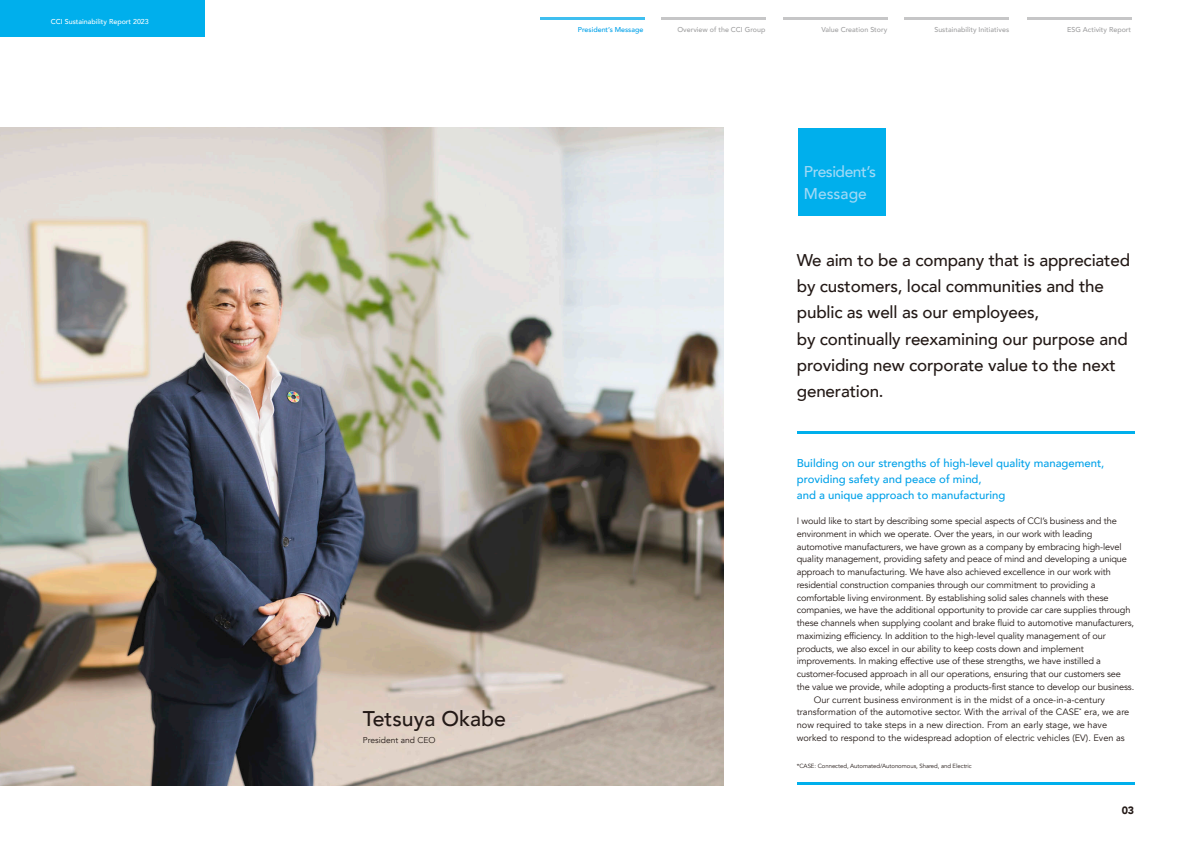
<style>
.page{position:relative;width:1191px;height:842px;background:#fff}
.page>*{position:absolute;margin:0;border:0;box-sizing:border-box;transform-origin:0 0}
.t1{font:500 21.3px "Avenir";color:#231916}
.t2{font:500 17px/26.2px "Avenir";letter-spacing:-.01em;color:#231916}
.t3{font:500 15.6px/22px "Avenir";letter-spacing:-.03em;color:#9fd9f6}
.t4{font:500 11.3px/15.6px "Avenir";color:#00a1e9}
.t5{font:900 10.6px "Avenir";color:#231916}
.t6{font:9.2px/12.8px "Avenir";letter-spacing:-.015em;color:#231916}
.t7{font:8.5px "Avenir";color:#231916}
.t8{font:500 7.1px "Avenir";color:#a0a0a1}
.t9{font:500 7.1px "Avenir";color:#fff}
.t10{font:500 7.1px "Avenir";color:#00a1e9}
.t11{font:6px "Avenir";letter-spacing:-.01em;color:#231916}
.t12{font:5.4px "Avenir";color:#231916}
</style>
<div class="page">
<img style="left:0;top:128px;width:723px;height:657px">
<hr style="left:797px;top:431px;width:337px;height:3px;background:#00afec">
<hr style="left:797px;top:782px;width:337px;height:3px;background:#00afec">
<div style="left:797px;top:128px;width:88px;height:87px;background:#00afec"></div>
<div style="left:0;top:0;width:205px;height:37px;background:#00afec"></div>
<hr style="left:540px;top:18px;width:105px;height:2px;background:#3fbff0">
<hr style="left:661px;top:18px;width:105px;height:2px;background:#c6c6c7">
<hr style="left:783px;top:18px;width:105px;height:2px;background:#c6c6c7">
<hr style="left:904px;top:18px;width:105px;height:2px;background:#c6c6c7">
<hr style="left:1026px;top:18px;width:105px;height:2px;background:#c6c6c7">
<p class="t9" style="left:51px;top:15px;width:99px">CCI Sustainability Report 2023</p>
<h1 class="t1" style="left:363px;top:700px;width:144px">Tetsuya Okabe</h1>
<p class="t7" style="left:363px;top:735px;width:74px">President and CEO</p>
<p class="t10" style="left:578px;top:23px;width:67px">President s’ Message</p>
<p class="t8" style="left:677px;top:23px;width:89px">Overview of the CCI Group</p>
<p class="t8" style="left:821px;top:23px;width:67px">Value Creation Story</p>
<p class="t8" style="left:934px;top:23px;width:76px">Sustainability Initiatives</p>
<p class="t8" style="left:1067px;top:23px;width:65px">ESG Activity Report</p>
<h3 class="t3" style="left:804px;top:159px;width:74px">President s’<br>Message</h3>
<h2 class="t2" style="left:797px;top:246px;width:335px">We aim to be a company that is appreciated by customers, local communities and the public as well as our employees,<br>by continually reexamining our purpose and providing new corporate value to the next generation.</h2>
<p class="t4" style="left:797px;top:455px;width:309px">Building on our strengths of high-level quality management, providing safety and peace of mind,<br>and a unique approach to manufacturing</p>
<p class="t6" style="left:797px;top:515px;width:321px">I would like to start by describing some special aspects of CCIs’ business and the</p>
<p class="t6" style="left:797px;top:527px;width:297px">environment in which we operate. Over the years in, our work with leading</p>
<p class="t6" style="left:797px;top:540px;width:326px">automotive manufacturers, we have grown as a company by embracing high-level</p>
<p class="t6" style="left:797px;top:553px;width:332px">quality management, providing safety and peace of mind and developing a unique</p>
<p class="t6" style="left:797px;top:566px;width:316px">approach to manufacturing. We have also achieved excellence in our work with</p>
<p class="t6" style="left:797px;top:578px;width:300px">residential construction companies through our commitment to providing a</p>
<p class="t6" style="left:797px;top:591px;width:313px">comfortable living environment. By establishing solid sales channels with these</p>
<p class="t6" style="left:797px;top:604px;width:335px">companies, we have the additional opportunity to provide car care supplies through</p>
<p class="t6" style="left:797px;top:617px;width:339px">these channels when supplying coolant and brake fluid to automotive manufacturers,</p>
<p class="t6" style="left:797px;top:629px;width:310px">maximizing efficiency In. addition to the high-level quality management of our</p>
<p class="t6" style="left:797px;top:642px;width:289px">products, we also excel in our ability to keep costs down and implement</p>
<p class="t6" style="left:797px;top:655px;width:306px">improvements In. making effective use of these strengths, we have instilled a</p>
<p class="t6" style="left:797px;top:668px;width:326px">customer-focused approach in all our operations, ensuring that our customers see</p>
<p class="t6" style="left:797px;top:680px;width:339px">the value we provide, while adopting a products-first stance to develop our business.</p>
<p class="t6" style="left:814px;top:693px;width:293px">Our current business environment is in the midst of a once i n- -a- century</p>
<p class="t12" style="left:1079px;top:707px;width:4px">*</p>
<p class="t6" style="left:797px;top:706px;width:284px">transformation of the automotive sector. With the arrival of the CASE</p>
<p class="t6" style="left:797px;top:706px;width:334px;text-indent:287px">era, we are now required to take steps in a new direction. From an early stage, we have worked to respond to the widespread adoption of electric vehicles (EV .) Even as</p>
<p class="t11" style="left:797px;top:763px;width:176px">*CASE: Connected, Automated/Autonomous, Shared, and Electric</p>
<p class="t5" style="left:1121px;top:801px;width:14px">03</p>
</div>
